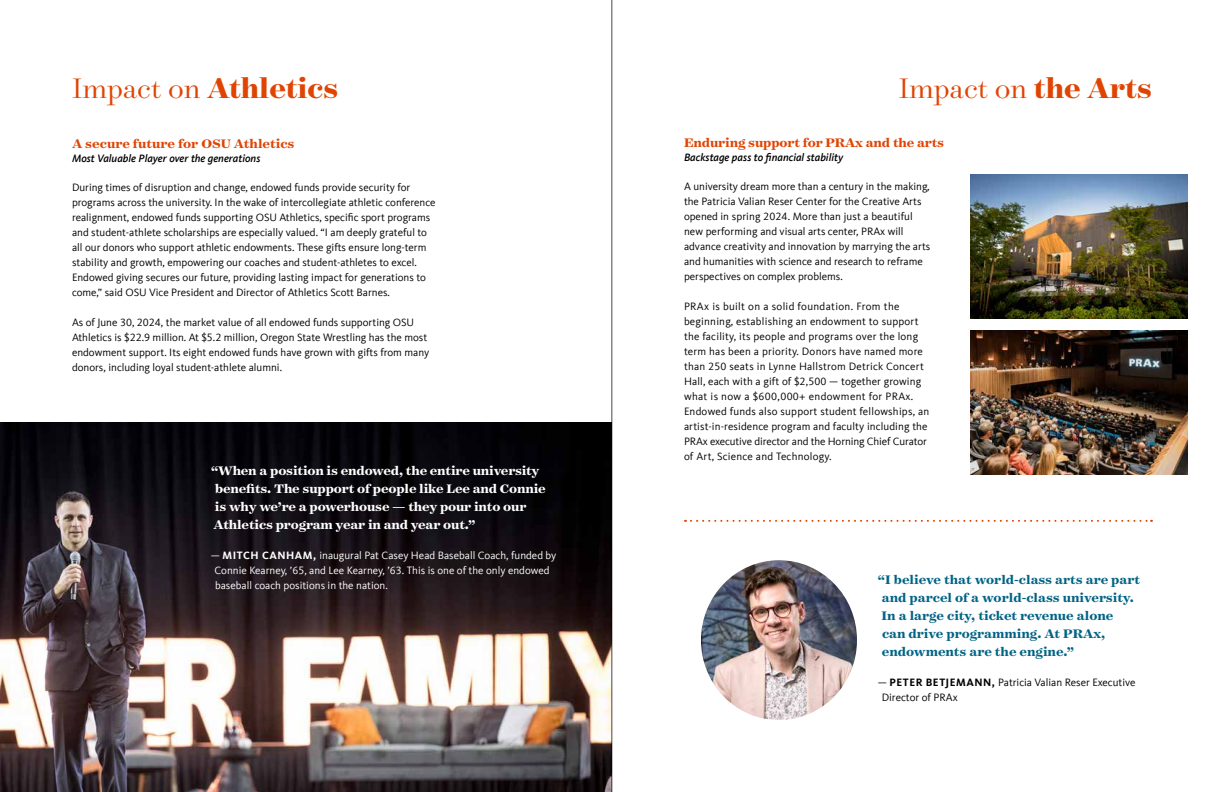
<style>
.page{position:relative;width:1224px;height:792px;background:#fff}
.page>*{position:absolute;margin:0;border:0;box-sizing:border-box;transform-origin:0 0}
.t1{font:700 32px "Surveyor Display";color:#e04403}
.t2{font:300 32px "Surveyor Display";color:#e04403}
.t3{font:700 14px/18px "Surveyor Text";letter-spacing:-.01em;color:#fff}
.t4{font:700 14px/18px "Surveyor Text";color:#006385}
.t5{font:700 14px "Surveyor Text";letter-spacing:-.01em;color:#e04403}
.t6{font:11px/15px "Kievit Offc";color:#000}
.t7{font:11px/15px "Kievit Offc";letter-spacing:.02em;color:#000}
.t8{font:11px/15px "Kievit Offc";color:#fff}
.t9{font:italic 500 11px "Kievit Offc";color:#000}
.s1{font-weight:300}
.s2{font-weight:700}
</style>
<div class="page">
<img style="left:0;top:422px;width:612px;height:370px">
<img style="left:970px;top:174px;width:218px;height:144px">
<img style="left:970px;top:330px;width:218px;height:144px">
<img style="left:701px;top:560px;width:156px;height:160px">
<svg style="left:685px;top:520px;width:467px;height:2px"></svg>
<hr style="left:612px;top:0;width:1px;height:792px;background:#000">
<h1 class="t1" style="left:72px;top:68px;width:268px"><span class="s1">Impact on</span> Athletics</h1>
<h1 class="t2" style="left:899px;top:69px;width:255px">Impact on <span class="s2">the Arts</span></h1>
<p class="t5" style="left:72px;top:135px;width:224px">A secure future for OSU Athletics</p>
<p class="t9" style="left:72px;top:152px;width:190px">Most Valuable Player over the generations</p>
<p class="t6" style="left:72px;top:180px;width:365px">During times of disruption and change, endowed funds provide security for programs across the university. In the wake of intercollegiate athletic conference realignment, endowed funds supporting OSU Athletics, specific sport programs and student-athlete scholarships are especially valued. “I am deeply grateful to all our donors who support athletic endowments. These gifts ensure long-term stability and growth, empowering our coaches and student-athletes to excel.<br>Endowed giving secures our future, providing lasting impact for generations to come,” said OSU Vice President and Director of Athletics Scott Barnes.</p>
<p class="t6" style="left:72px;top:315px;width:359px">As of June 30, 2024, the market value of all endowed funds supporting OSU Athletics is $22.9 million. At $5.2 million, Oregon State Wrestling has the most endowment support. Its eight endowed funds have grown with gifts from many donors, including loyal student-athlete alumni.</p>
<p class="t3" style="left:211px;top:462px;width:336px">“When a position is endowed, the entire university benefits. The support of people like Lee and Connie is why we’re a powerhouse — they pour into our Athletics program year in and year out.”</p>
<p class="t8" style="left:215px;top:548px;width:343px;text-indent:-4px">— <span class="s2">MITCH CANHAM,</span> inaugural Pat Casey Head Baseball Coach, funded by<br>Connie Kearney, ’65, and Lee Kearney, ’63. This is one of the only endowed baseball coach positions in the nation.</p>
<p class="t5" style="left:684px;top:133px;width:262px">Enduring support for PRAx and the arts</p>
<p class="t9" style="left:684px;top:151px;width:161px">Backstage pass to financial stability</p>
<p class="t6" style="left:684px;top:179px;width:248px">A university dream more than a century in the making, the Patricia Valian Reser Center for the Creative Arts opened in spring 2024. More than just a beautiful new performing and visual arts center, PRAx will advance creativity and innovation by marrying the arts and humanities with science and research to reframe perspectives on complex problems.</p>
<p class="t7" style="left:684px;top:299px;width:247px">PRAx is built on a solid foundation. From the beginning, establishing an endowment to support the facility, its people and programs over the long term has been a priority. Donors have named more than 250 seats in Lynne Hallstrom Detrick Concert Hall, each with a gift of $2,500 — together growing what is now a $600,000+ endowment for PRAx.<br>Endowed funds also support student fellowships, an artist-in-residence program and faculty including the PRAx executive director and the Horning Chief Curator of Art, Science and Technology.</p>
<p class="t4" style="left:878px;top:570px;width:264px">“I believe that world-class arts are part and parcel of a world-class university.<br>In a large city, ticket revenue alone<br>can drive programming. At PRAx, endowments are the engine.”</p>
<p class="t6" style="left:882px;top:675px;width:255px;text-indent:-4px">— <span class="s2">PETER BETJEMANN,</span> Patricia Valian Reser Executive<br>Director of PRAx</p>
</div>
